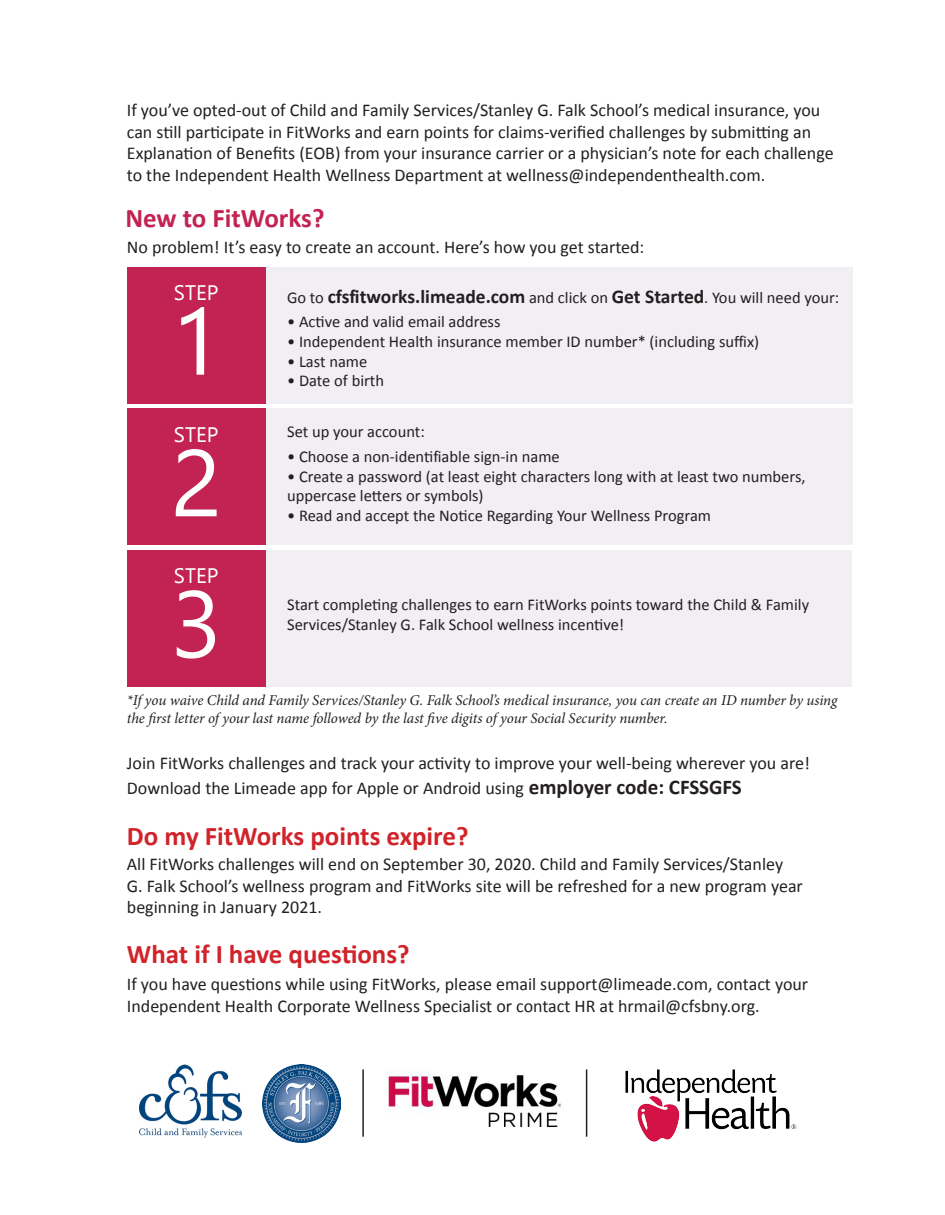
<style>
.page{position:relative;width:945px;height:1215px;background:#fff}
.page>*{position:absolute;margin:0;border:0;box-sizing:border-box;transform-origin:0 0}
.t1{font:700 27px "Calibri";color:#d1232a}
.t2{font:700 27px "Calibri";color:#c22353}
.t3{font:700 19.5px "Calibri";color:#231f20}
.t4{font:18px/21.6px "Calibri";color:#231f20}
.t5{font:16.5px/19.8px "Calibri";color:#231f20}
.t6{font:italic 15px/18px "Minion Pro";letter-spacing:-.005em;color:#231f20}
.s1{font-weight:400;font-size:16.5px}
.s2{font-weight:700;font-size:21px}
</style>
<div class="page">
<div style="left:265px;top:267px;width:587px;height:137px;background:#f2eff4"></div>
<div style="left:265px;top:408px;width:587px;height:137px;background:#f2eff4"></div>
<div style="left:266px;top:550px;width:586px;height:137px;background:#f2eff4"></div>
<div style="left:127px;top:267px;width:139px;height:137px;background:#c22353"></div>
<div style="left:127px;top:408px;width:139px;height:137px;background:#c22353"></div>
<div style="left:127px;top:550px;width:139px;height:137px;background:#c22353"></div>
<img style="left:387px;top:1069px;width:174px;height:58px">
<img style="left:140px;top:1064px;width:102px;height:74px">
<img style="left:262px;top:1064px;width:78px;height:78px">
<hr style="left:362px;top:1069px;width:2px;height:68px;background:#231f20">
<img style="left:626px;top:1069px;width:171px;height:73px">
<hr style="left:586px;top:1069px;width:1px;height:68px;background:#231f20">
<p class="t4" style="left:127px;top:99px;width:708px">If you’ve opted-out of Child and Family Services/Stanley G. Falk School’s medical insurance, you can still participate in FitWorks and earn points for claims-verified challenges by submitting an Explanation of Benefits (EOB) from your insurance carrier or a physician’s note for each challenge to the Independent Health Wellness Department at wellness@independenthealth.com.</p>
<p class="t2" style="left:125px;top:201px;width:201px">New to FitWorks?</p>
<p class="t4" style="left:127px;top:236px;width:519px">No problem! It’s easy to create an account. Here’s how you get started:</p>
<p class="t3" style="left:287px;top:284px;width:554px"><span class="s1">Go to</span> cfsf itworks.limeade.com <span class="s1">and click on</span> Get Started<span class="s1">. You will need your:</span></p>
<p class="t5" style="left:287px;top:312px;width:215px">• Active and valid email address</p>
<p class="t5" style="left:287px;top:332px;width:474px">• Independent Health insurance member ID number* (including suff ix)</p>
<p class="t5" style="left:287px;top:351px;width:82px">• Last name</p>
<p class="t5" style="left:287px;top:371px;width:98px">• Date of birth</p>
<p class="t5" style="left:287px;top:422px;width:139px">Set up your account:</p>
<p class="t5" style="left:287px;top:446px;width:274px">• Choose a non-identif iable sign-in name</p>
<p class="t5" style="left:287px;top:466px;width:520px">• Create a password (at least eight characters long with at least two numbers, uppercase letters or symbols)</p>
<p class="t5" style="left:287px;top:506px;width:426px">• Read and accept the Notice Regarding Your Wellness Program</p>
<p class="t5" style="left:287px;top:595px;width:524px">Start completing challenges to earn FitWorks points toward the Child &amp; Family<br>Services/Stanley G. Falk School wellness incentive!</p>
<p class="t6" style="left:127px;top:692px;width:712px">*If you waive Child and Family Services/Stanley G. Falk School’s medical insurance, you can create an ID number by using the first letter of your last name followed by the last five digits of your Social Security number.</p>
<p class="t4" style="left:127px;top:750px;width:685px;line-height:25.2px">Join FitWorks challenges and track your activity to improve your well-being wherever you are!<br>Download the Limeade app for Apple or Android using <span class="s2">employer code: CFSSGFS</span></p>
<p class="t1" style="left:127px;top:818px;width:343px">Do my FitWorks points expire?</p>
<p class="t4" style="left:127px;top:853px;width:678px">All FitWorks challenges will end on September 30, 2020. Child and Family Services/Stanley<br>G. Falk School’s wellness program and FitWorks site will be refreshed for a new program year beginning in January 2021.</p>
<p class="t1" style="left:127px;top:937px;width:284px">What if I have questions?</p>
<p class="t4" style="left:127px;top:974px;width:683px">If you have questions while using FitWorks, please email support@limeade.com, contact your<br>Independent Health Corporate Wellness Specialist or contact HR at hrmail@cfsbny.org.</p>
</div>
